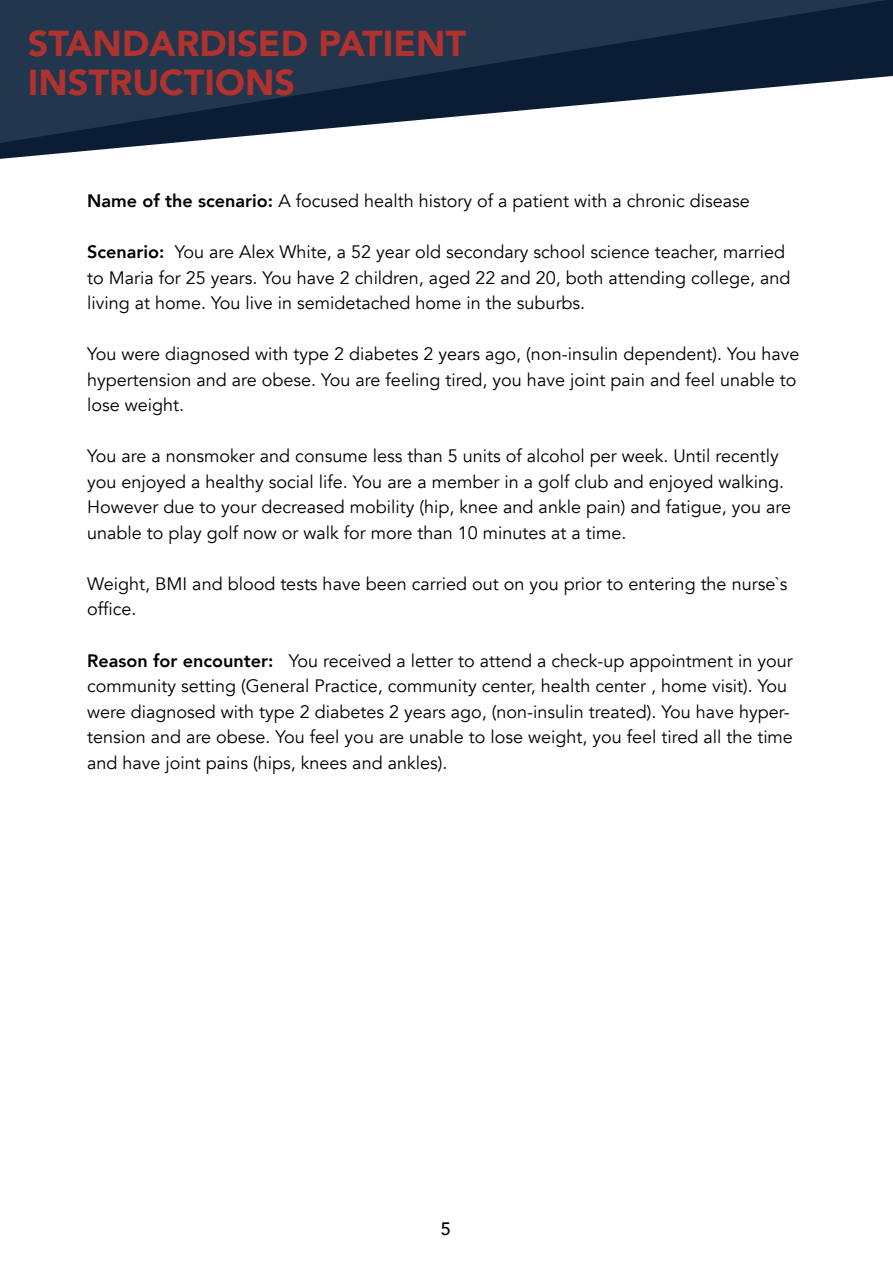
<style>
.page{position:relative;width:893px;height:1263px;background:#fff}
.page>*{position:absolute;margin:0;border:0;box-sizing:border-box;transform-origin:0 0}
.t1{font:900 36px "Avenir";color:#af322e}
.t2{font:18px/25.5px "Avenir";color:#000}
.t3{font:500 18px "Avenir";color:#000}
.s1{font-weight:800}
</style>
<div class="page">
<svg style="left:0;top:0;width:893px;height:159px"></svg>
<svg style="left:0;top:0;width:887px;height:143px;fill:#22364e"></svg>
<p class="t1" style="left:28px;top:12px;width:440px">STANDARDISED PATIENT</p>
<p class="t1" style="left:28px;top:51px;width:269px">INSTRUCTIONS</p>
<p class="t2" style="left:87px;top:189px;width:664px"><span class="s1">Name of the scenario:</span> A focused health history of a patient with a chronic disease</p>
<p class="t2" style="left:87px;top:240px;width:705px"><span class="s1">Scenario:</span> You are Alex White, a 52 year old secondary school science teacher, married to Maria for 25 years. You have 2 children, aged 22 and 20, both attending college, and living at home. You live in semidetached home in the suburbs.</p>
<p class="t2" style="left:87px;top:342px;width:714px">You were diagnosed with type 2 diabetes 2 years ago, (non-insulin dependent). You have hypertension and are obese. You are feeling tired, you have joint pain and feel unable to lose weight.</p>
<p class="t2" style="left:87px;top:444px;width:705px">You are a nonsmoker and consume less than 5 units of alcohol per week. Until recently you enjoyed a healthy social life. You are a member in a golf club and enjoyed walking.<br>However due to your decreased mobility (hip, knee and ankle pain) and fatigue, you are unable to play golf now or walk for more than 10 minutes at a time.</p>
<p class="t2" style="left:87px;top:571px;width:702px">Weight, BMI and blood tests have been carried out on you prior to entering the nurse`s office.</p>
<p class="t2" style="left:87px;top:648px;width:707px"><span class="s1">Reason for encounter:</span> You received a letter to attend a check-up appointment in your community setting (General Practice, community center, health center , home visit). You were diagnosed with type 2 diabetes 2 years ago, (non-insulin treated). You have hyper&shy;tension and are obese. You feel you are unable to lose weight, you feel tired all the time and have joint pains (hips, knees and ankles).</p>
<p class="t3" style="left:441px;top:1213px;width:12px">5</p>
</div>
